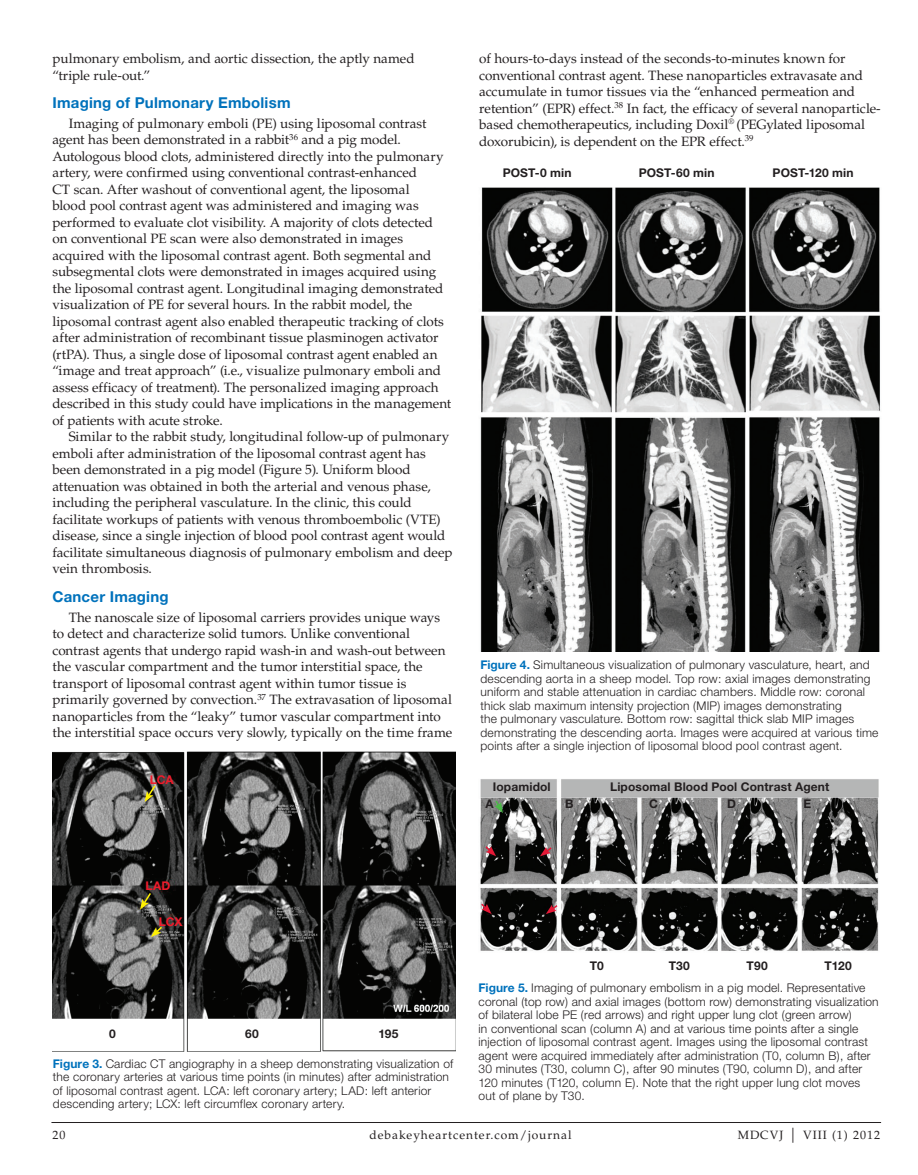
<style>
.page{position:relative;width:918px;height:1175px;background:#fff}
.page>*{position:absolute;margin:0;border:0;box-sizing:border-box;transform-origin:0 0}
.t1{font:700 15px "Helvetica Neue";letter-spacing:.015em;color:#0072bc}
.t2{font:13.5px/16.5px "Palatino LT Std";letter-spacing:-.01em;color:#231f20}
.t3{font:300 12px/13.5px "Helvetica Neue";letter-spacing:.015em;color:#231f20}
.t4{font:700 12px "Helvetica Neue";letter-spacing:.01em;color:#231f20}
.t5{font:12px "Palatino LT Std";letter-spacing:.08em;color:#231f20}
.t6{font:700 12px "Helvetica Neue";letter-spacing:.16em;color:#ee1b2b}
.s1{font-weight:700;color:#0072bc}
.s2{font-size:15px}
</style>
<div class="page">
<hr style="left:51px;top:1122px;width:830px;height:1px;background:#231f20">
<img style="left:480px;top:187px;width:401px;height:464px">
<img style="left:53px;top:751px;width:403px;height:301px">
<svg style="left:145px;top:783px;width:12px;height:19px"></svg>
<svg style="left:140px;top:891px;width:12px;height:18px"></svg>
<svg style="left:151px;top:925px;width:13px;height:12px"></svg>
<img style="left:480px;top:779px;width:399px;height:172px">
<svg style="left:494px;top:799px;width:9px;height:14px"></svg>
<svg style="left:484px;top:844px;width:12px;height:12px"></svg>
<svg style="left:480px;top:902px;width:12px;height:12px"></svg>
<svg style="left:546px;top:903px;width:13px;height:11px"></svg>
<svg style="left:540px;top:845px;width:13px;height:11px"></svg>
<p class="t2" style="left:53px;top:51px;width:364px">pulmonary embolism, and aortic dissection, the aptly named “triple rule-out.”</p>
<p class="t1" style="left:53px;top:94px;width:240px">Imaging of Pulmonary Embolism</p>
<p class="t2" style="left:53px;top:115px;width:400px;text-indent:16px">Imaging of pulmonary emboli (PE) using liposomal contrast agent has been demonstrated in a rabbit<sup>36</sup> and a pig model.<br>Autologous blood clots, administered directly into the pulmonary artery, were confirmed using conventional contrast-enhanced<br>CT scan. After washout of conventional agent, the liposomal<br>blood pool contrast agent was administered and imaging was performed to evaluate clot visibility. A majority of clots detected on conventional PE scan were also demonstrated in images acquired with the liposomal contrast agent. Both segmental and subsegmental clots were demonstrated in images acquired using the liposomal contrast agent. Longitudinal imaging demonstrated visualization of PE for several hours. In the rabbit model, the liposomal contrast agent also enabled therapeutic tracking of clots after administration of recombinant tissue plasminogen activator (rtPA). Thus, a single dose of liposomal contrast agent enabled an “image and treat approach” (i.e., visualize pulmonary emboli and assess efficacy of treatment). The personalized imaging approach described in this study could have implications in the management of patients with acute stroke.</p>
<p class="t2" style="left:53px;top:429px;width:398px;text-indent:16px">Similar to the rabbit study, longitudinal follow-up of pulmonary emboli after administration of the liposomal contrast agent has been demonstrated in a pig model (Figure 5). Uniform blood attenuation was obtained in both the arterial and venous phase, including the peripheral vasculature. In the clinic, this could facilitate workups of patients with venous thromboembolic (VTE</p>
<p class="t2" style="left:52px;top:511px;width:402px;text-indent:384px">) disease, since a single injection of blood pool contrast agent would facilitate simultaneous diagnosis of pulmonary embolism and deep vein thrombosis.</p>
<p class="t1" style="left:53px;top:587px;width:118px">Cancer Imaging</p>
<p class="t2" style="left:53px;top:609px;width:401px;text-indent:16px">The nanoscale size of liposomal carriers provides unique ways to detect and characterize solid tumors. Unlike conventional contrast agents that undergo rapid wash-in and wash-out between the vascular compartment and the tumor interstitial space, the transport of liposomal contrast agent within tumor tissue is primarily governed by convection.<sup>37</sup> The extravasation of liposomal nanoparticles from the “leaky” tumor vascular compartment into the interstitial space occurs very slowly, typically on the time frame</p>
<p class="t6" style="left:150px;top:772px;width:25px">LCA</p>
<p class="t2" style="left:479px;top:51px;width:403px">of hours-to-days instead of the seconds-to-minutes known for conventional contrast agent. These nanoparticles extravasate and accumulate in tumor tissues via the “enhanced permeation and retention” (EPR) effect.<sup>38</sup> In fact, the efficacy of several nanoparticle&shy;based chemotherapeutics, including Doxil<sup>®</sup> (PEGylated liposomal doxorubicin), is dependent on the EPR effect.<sup>39</sup></p>
<p class="t4" style="left:503px;top:165px;width:70px">POST-0 min</p>
<p class="t4" style="left:639px;top:165px;width:77px">POST-60 min</p>
<p class="t4" style="left:773px;top:165px;width:82px">POST-120 min</p>
<p class="t3" style="left:480px;top:657px;width:399px"><span class="s1">Figure 4.</span> Simultaneous visualization of pulmonary vasculature, heart, and descending aorta in a sheep model. Top row: axial images demonstrating uniform and stable attenuation in cardiac chambers. Middle row: coronal thick slab maximum intensity projection (MIP) images demonstrating<br>the pulmonary vasculature. Bottom row: sagittal thick slab MIP images demonstrating the descending aorta. Images were acquired at various time points after a single injection of liposomal blood pool contrast agent.</p>
<p class="t4" style="left:493px;top:779px;width:93px">Iopamidol L</p>
<p class="t4" style="left:617px;top:779px;width:214px">iposomal Blood Pool Contrast Agent</p>
<p class="t4" style="left:486px;top:796px;width:10px">A</p>
<p class="t4" style="left:565px;top:796px;width:10px">B</p>
<p class="t4" style="left:649px;top:796px;width:10px">C</p>
<p class="t4" style="left:727px;top:796px;width:10px">D</p>
<p class="t4" style="left:804px;top:796px;width:9px">E</p>
<p class="t6" style="left:146px;top:878px;width:26px">LAD</p>
<p class="t6" style="left:159px;top:914px;width:25px">LCX</p>
<p class="t4" style="left:109px;top:1026px;width:8px">0</p>
<p class="t4" style="left:245px;top:1026px;width:15px">60</p>
<p class="t4" style="left:379px;top:1026px;width:21px">195</p>
<p class="t3" style="left:53px;top:1056px;width:402px"><span class="s1">Figure 3.</span> Cardiac CT angiography in a sheep demonstrating visualization of the coronary arteries at various time points (in minutes) after administration of liposomal contrast agent. LCA: left coronary artery; LAD: left anterior descending artery; LCX: left circumflex coronary artery.</p>
<p class="t4" style="left:590px;top:958px;width:16px">T0</p>
<p class="t4" style="left:669px;top:958px;width:23px">T30</p>
<p class="t4" style="left:747px;top:958px;width:23px">T90</p>
<p class="t4" style="left:825px;top:958px;width:29px">T120</p>
<p class="t3" style="left:479px;top:980px;width:402px"><span class="s1">Figure 5.</span> Imaging of pulmonary embolism in a pig model. Representative coronal (top row) and axial images (bottom row) demonstrating visualization of bilateral lobe PE (red arrows) and right upper lung clot (green arrow)<br>in conventional scan (column A) and at various time points after a single injection of liposomal contrast agent. Images using the liposomal contrast agent were acquired immediately after administration (T0, column B), after 30 minutes (T30, column C), after 90 minutes (T90, column D), and after 120 minutes (T120, column E). Note that the right upper lung clot moves out of plane by T30.</p>
<p class="t5" style="left:53px;top:1127px;width:14px">20</p>
<p class="t5" style="left:369px;top:1127px;width:204px">debakeyheartcenter.com/journal</p>
<p class="t5" style="left:738px;top:1127px;width:73px">MDCVJ <span class="s2">|</span> VIII</p>
<p class="t5" style="left:832px;top:1127px;width:50px">(1) 2012</p>
</div>
